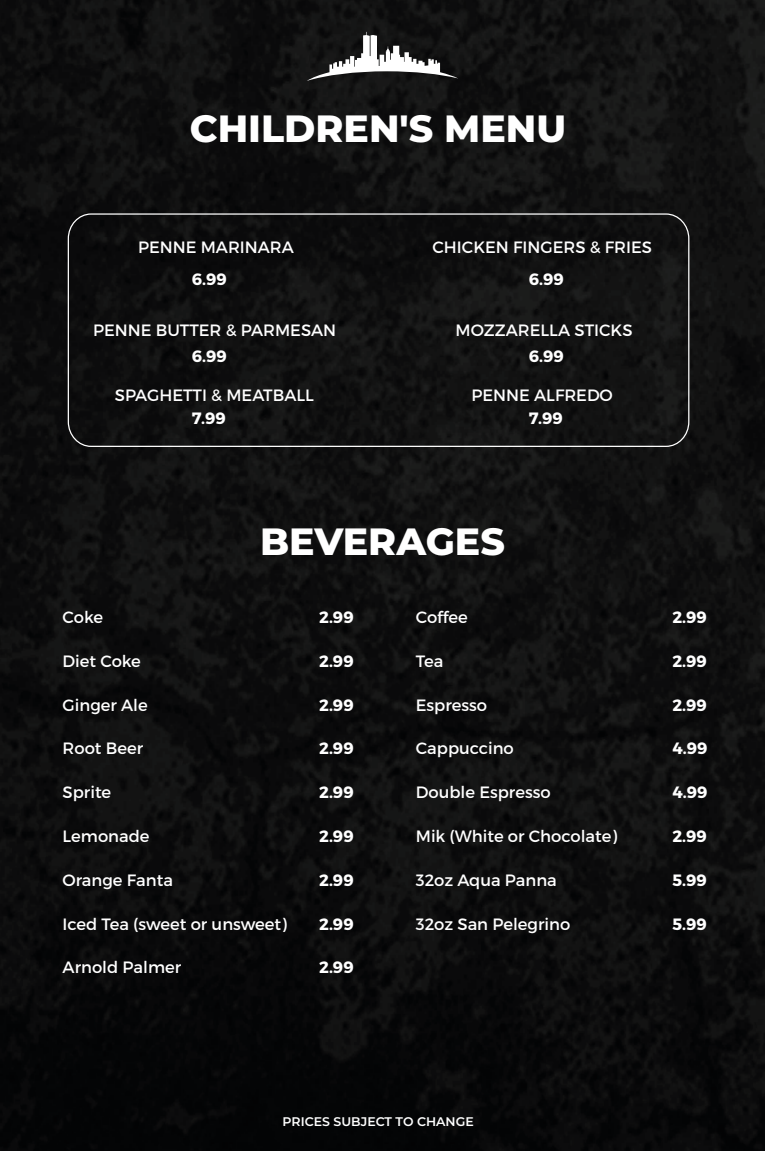
<style>
.page{position:relative;width:765px;height:1151px;background:#fff}
.page>*{position:absolute;margin:0;border:0;box-sizing:border-box;transform-origin:0 0}
.t1{font:800 37.88px "Montserrat";color:#fff}
.t2{font:16.38px "Montserrat";color:#fff}
.t3{font:700 16.38px "Montserrat";color:#fff}
.t4{font:600 12.5px "Montserrat";color:#fff}
</style>
<div class="page">
<img style="left:0;top:0;width:765px;height:1150px">
<div style="left:68px;top:213px;width:621px;height:234px;border:1px solid #fff;border-radius:24px"></div>
<svg style="left:307px;top:32px;width:151px;height:49px"></svg>
<h1 class="t1" style="left:190px;top:101px;width:378px">CHILDREN'S MENU</h1>
<p class="t2" style="left:138px;top:237px;width:157px">PENNE MARINARA</p>
<p class="t2" style="left:433px;top:237px;width:221px">CHICKEN FINGERS &amp; FRIES</p>
<p class="t3" style="left:192px;top:269px;width:37px">6.99</p>
<p class="t3" style="left:529px;top:269px;width:37px">6.99</p>
<p class="t2" style="left:93px;top:319px;width:245px">PENNE BUTTER &amp; PARMESAN</p>
<p class="t2" style="left:456px;top:319px;width:179px">MOZZARELLA STICKS</p>
<p class="t3" style="left:192px;top:345px;width:37px">6.99</p>
<p class="t3" style="left:529px;top:345px;width:37px">6.99</p>
<p class="t2" style="left:115px;top:385px;width:201px">SPAGHETTI &amp; MEATBALL</p>
<p class="t2" style="left:471px;top:385px;width:143px">PENNE ALFREDO</p>
<p class="t3" style="left:192px;top:407px;width:35px">7.99</p>
<p class="t3" style="left:529px;top:407px;width:35px">7.99</p>
<h1 class="t1" style="left:260px;top:514px;width:246px">BEVERAGES</h1>
<p class="t2" style="left:63px;top:607px;width:42px">Coke</p>
<p class="t2" style="left:63px;top:650px;width:80px">Diet Coke</p>
<p class="t2" style="left:63px;top:694px;width:87px">Ginger Ale</p>
<p class="t2" style="left:63px;top:738px;width:82px">Root Beer</p>
<p class="t2" style="left:63px;top:782px;width:50px">Sprite</p>
<p class="t2" style="left:63px;top:825px;width:89px">Lemonade</p>
<p class="t2" style="left:63px;top:869px;width:112px">Orange Fanta</p>
<p class="t2" style="left:63px;top:913px;width:226px">Iced Tea (sweet or unsweet)</p>
<p class="t2" style="left:63px;top:957px;width:120px">Arnold Palmer</p>
<p class="t3" style="left:319px;top:607px;width:36px">2.99</p>
<p class="t3" style="left:319px;top:650px;width:36px">2.99</p>
<p class="t3" style="left:319px;top:694px;width:36px">2.99</p>
<p class="t3" style="left:319px;top:738px;width:36px">2.99</p>
<p class="t3" style="left:319px;top:782px;width:36px">2.99</p>
<p class="t3" style="left:319px;top:825px;width:36px">2.99</p>
<p class="t3" style="left:319px;top:869px;width:36px">2.99</p>
<p class="t3" style="left:319px;top:913px;width:36px">2.99</p>
<p class="t3" style="left:319px;top:957px;width:36px">2.99</p>
<p class="t2" style="left:416px;top:607px;width:53px">Coffee</p>
<p class="t2" style="left:416px;top:650px;width:29px">Tea</p>
<p class="t2" style="left:416px;top:694px;width:73px">Espresso</p>
<p class="t2" style="left:416px;top:738px;width:99px">Cappuccino</p>
<p class="t2" style="left:416px;top:782px;width:136px">Double Espresso</p>
<p class="t2" style="left:416px;top:825px;width:203px">Mik (White or Chocolate)</p>
<p class="t2" style="left:416px;top:869px;width:143px">32oz Aqua Panna</p>
<p class="t2" style="left:416px;top:913px;width:156px">32oz San Pelegrino</p>
<p class="t3" style="left:672px;top:607px;width:36px">2.99</p>
<p class="t3" style="left:672px;top:650px;width:36px">2.99</p>
<p class="t3" style="left:672px;top:694px;width:36px">2.99</p>
<p class="t3" style="left:672px;top:738px;width:37px">4.99</p>
<p class="t3" style="left:672px;top:782px;width:37px">4.99</p>
<p class="t3" style="left:672px;top:825px;width:36px">2.99</p>
<p class="t3" style="left:672px;top:869px;width:36px">5.99</p>
<p class="t3" style="left:672px;top:913px;width:36px">5.99</p>
<p class="t4" style="left:283px;top:1112px;width:193px">PRICES SUBJECT TO CHANGE</p>
</div>
